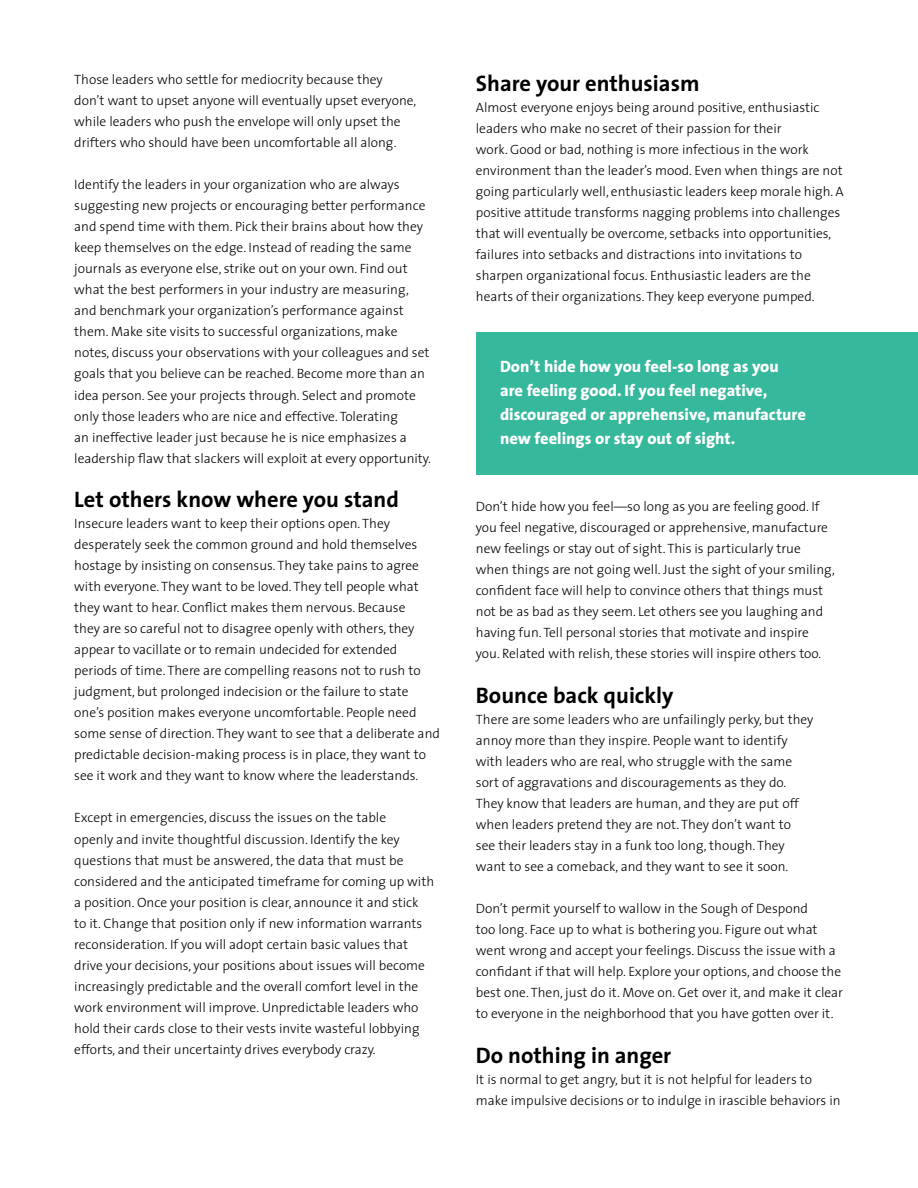
<style>
.page{position:relative;width:918px;height:1188px;background:#fff}
.page>*{position:absolute;margin:0;border:0;box-sizing:border-box;transform-origin:0 0}
.t1{font:700 22.5px "The Sans";color:#000}
.t2{font:800 16.5px/24px "The Sans";color:#fff}
.t3{font:300 13.5px/21px "The Sans";color:#000}
</style>
<div class="page">
<div style="left:476px;top:333px;width:442px;height:142px;background:#35b89b"></div>
<p class="t3" style="left:74px;top:69px;width:344px">Those leaders who settle for mediocrity because they don’t want to upset anyone will eventually upset everyone, while leaders who push the envelope will only upset the drifters who should have been uncomfortable all along.</p>
<p class="t3" style="left:74px;top:174px;width:358px">Identify the leaders in your organization who are always suggesting new projects or encouraging better performance and spend time with them. Pick their brains about how they keep themselves on the edge. Instead of reading the same journals as everyone else, strike out on your own. Find out what the best performers in your industry are measuring, and benchmark your organization’s performance against them. Make site visits to successful organizations, make notes, discuss your observations with your colleagues and set goals that you believe can be reached. Become more than an idea person. See your projects through. Select and promote only those leaders who are nice and effective. Tolerating<br>an ineffective leader just because he is nice emphasizes a leadership flaw that slackers will exploit at every opportunity.</p>
<h1 class="t1" style="left:74px;top:485px;width:326px">Let others know where you stand</h1>
<p class="t3" style="left:74px;top:513px;width:367px">Insecure leaders want to keep their options open. They desperately seek the common ground and hold themselves hostage by insisting on consensus. They take pains to agree with everyone. They want to be loved. They tell people what they want to hear. Conflict makes them nervous. Because<br>they are so careful not to disagree openly with others, they appear to vacillate or to remain undecided for extended periods of time. There are compelling reasons not to rush to judgment, but prolonged indecision or the failure to state one’s position makes everyone uncomfortable. People need some sense of direction. They want to see that a deliberate and predictable decision-making process is in place, they want to see it work and they want to know where the leaderstands.</p>
<p class="t3" style="left:74px;top:808px;width:361px">Except in emergencies, discuss the issues on the table<br>openly and invite thoughtful discussion. Identify the key questions that must be answered, the data that must be considered and the anticipated timeframe for coming up with a position. Once your position is clear, announce it and stick to it. Change that position only if new information warrants reconsideration. If you will adopt certain basic values that drive your decisions, your positions about issues will become increasingly predictable and the overall comfort level in the work environment will improve. Unpredictable leaders who hold their cards close to their vests invite wasteful lobbying efforts, and their uncertainty drives everybody crazy.</p>
<h1 class="t1" style="left:476px;top:69px;width:225px">Share your enthusiasm</h1>
<p class="t3" style="left:476px;top:97px;width:369px">Almost everyone enjoys being around positive, enthusiastic leaders who make no secret of their passion for their<br>work. Good or bad, nothing is more infectious in the work environment than the leader’s mood. Even when things are not going particularly well, enthusiastic leaders keep morale high. A positive attitude transforms nagging problems into challenges that will eventually be overcome, setbacks into opportunities, failures into setbacks and distractions into invitations to sharpen organizational focus. Enthusiastic leaders are the hearts of their organizations. They keep everyone pumped.</p>
<p class="t2" style="left:500px;top:355px;width:307px">Don’t hide how you feel-so long as you<br>are feeling good. If you feel negative, discouraged or apprehensive, manufacture new feelings or stay out of sight.</p>
<p class="t3" style="left:476px;top:496px;width:361px">Don’t hide how you feel—so long as you are feeling good. If you feel negative, discouraged or apprehensive, manufacture new feelings or stay out of sight. This is particularly true when things are not going well. Just the sight of your smiling, confident face will help to convince others that things must not be as bad as they seem. Let others see you laughing and having fun. Tell personal stories that motivate and inspire you. Related with relish, these stories will inspire others too.</p>
<h1 class="t1" style="left:476px;top:681px;width:199px">Bounce back quickly</h1>
<p class="t3" style="left:476px;top:709px;width:339px">There are some leaders who are unfailingly perky, but they annoy more than they inspire. People want to identify with leaders who are real, who struggle with the same sort of aggravations and discouragements as they do.<br>They know that leaders are human, and they are put off when leaders pretend they are not. They don’t want to see their leaders stay in a funk too long, though. They want to see a comeback, and they want to see it soon.</p>
<p class="t3" style="left:476px;top:898px;width:369px">Don’t permit yourself to wallow in the Sough of Despond<br>too long. Face up to what is bothering you. Figure out what went wrong and accept your feelings. Discuss the issue with a confidant if that will help. Explore your options, and choose the best one. Then, just do it. Move on. Get over it, and make it clear to everyone in the neighborhood that you have gotten over it.</p>
<h1 class="t1" style="left:476px;top:1041px;width:197px">Do nothing in anger</h1>
<p class="t3" style="left:476px;top:1069px;width:366px">It is normal to get angry, but it is not helpful for leaders to make impulsive decisions or to indulge in irascible behaviors in</p>
</div>
